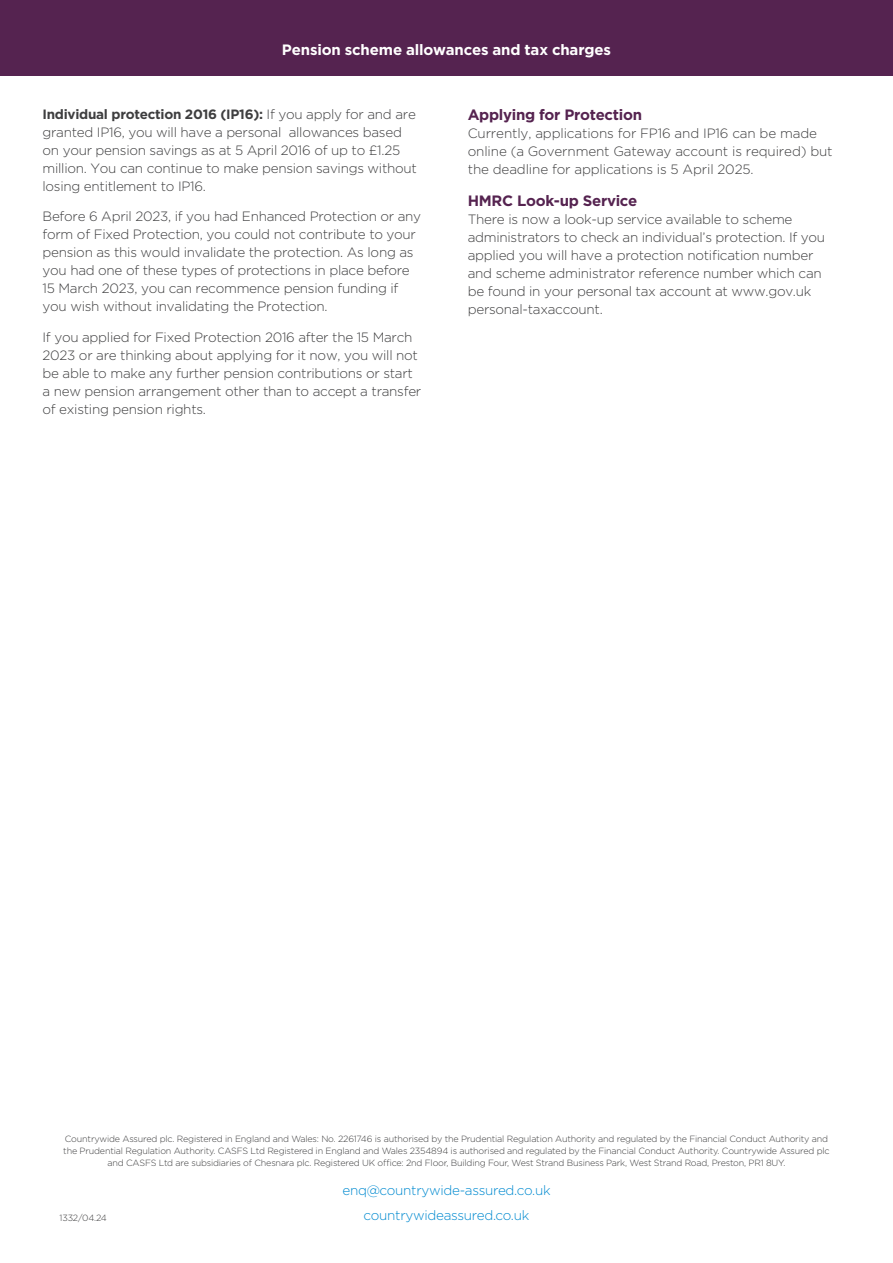
<style>
.page{position:relative;width:893px;height:1263px;background:#fff}
.page>*{position:absolute;margin:0;border:0;box-sizing:border-box;transform-origin:0 0}
.Sub_headings_Ex_Lght{font:700 15px "Gotham";letter-spacing:-.02em;color:#552350}
.Fact_Sheet_Header{font:700 15px "Gotham";letter-spacing:-.01em;color:#fff}
.Gotham_XNarrow_10_14{font:300 13.5px/18px "Gotham";letter-spacing:-.02em;color:#3e3e3f}
.t1{font:300 13.5px "Gotham";letter-spacing:-.02em;color:#008ad0}
.t2{font:300 9px/12px "Gotham";letter-spacing:-.02em;color:#3e3e3f;text-align:center}
.s1{font-weight:700}
</style>
<div class="page">
<div style="left:0;top:0;width:893px;height:76px;background:#552350"></div>
<p class="Fact_Sheet_Header" style="left:282px;top:39px;width:331px">Pension scheme allowances and tax charges</p>
<p class="Gotham_XNarrow_10_14" style="left:43px;top:104px;width:376px"><span class="s1">Individual protection 2016 (IP16):</span> If you apply for and are granted IP16, you will have a personal allowances based on your pension savings as at 5 April 2016 of up to £1.25 million. You can continue to make pension savings without losing entitlement to IP16.</p>
<p class="Gotham_XNarrow_10_14" style="left:43px;top:207px;width:380px">Before 6 April 2023, if you had Enhanced Protection or any form of Fixed Protection, you could not contribute to your pension as this would invalidate the protection. As long as you had one of these types of protections in place before 15 March 2023, you can recommence pension funding if you wish without invalidating the Protection.</p>
<p class="Gotham_XNarrow_10_14" style="left:43px;top:328px;width:380px">If you applied for Fixed Protection 2016 after the 15 March 2023 or are thinking about applying for it now, you will not be able to make any further pension contributions or start a new pension arrangement other than to accept a transfer of existing pension rights.</p>
<p class="Sub_headings_Ex_Lght" style="left:468px;top:104px;width:176px">Applying for Protection</p>
<p class="Gotham_XNarrow_10_14" style="left:468px;top:124px;width:366px">Currently, applications for FP16 and IP16 can be made online (a Government Gateway account is required) but the deadline for applications is 5 April 2025.</p>
<p class="Sub_headings_Ex_Lght" style="left:468px;top:191px;width:171px">HMRC Look-up Service</p>
<p class="Gotham_XNarrow_10_14" style="left:468px;top:210px;width:359px">There is now a look-up service available to scheme administrators to check an individual’s protection. If you applied you will have a protection notification number and scheme administrator reference number which can be found in your personal tax account at www.gov.uk personal-taxaccount.</p>
<p class="t2" style="left:63px;top:1133px;width:768px">Countrywide Assured plc. Registered in England and Wales: No. 2261746 is authorised by the Prudential Regulation Authority and regulated by the Financial Conduct Authority and the Prudential Regulation Authority. CASFS Ltd Registered in England and Wales 2354894 is authorised and regulated by the Financial Conduct Authority. Countrywide Assured plc and CASFS Ltd are subsidiaries of Chesnara plc. Registered UK office: 2nd Floor, Building Four, West Strand Business Park, West Strand Road, Preston, PR1 8UY.</p>
<p class="t1" style="left:342px;top:1182px;width:210px">enq@countrywide-assured.co.uk</p>
<p class="t2" style="left:60px;top:1211px;width:49px">1332/04.24</p>
<p class="t1" style="left:364px;top:1207px;width:167px">countrywideassured.co.uk</p>
</div>
